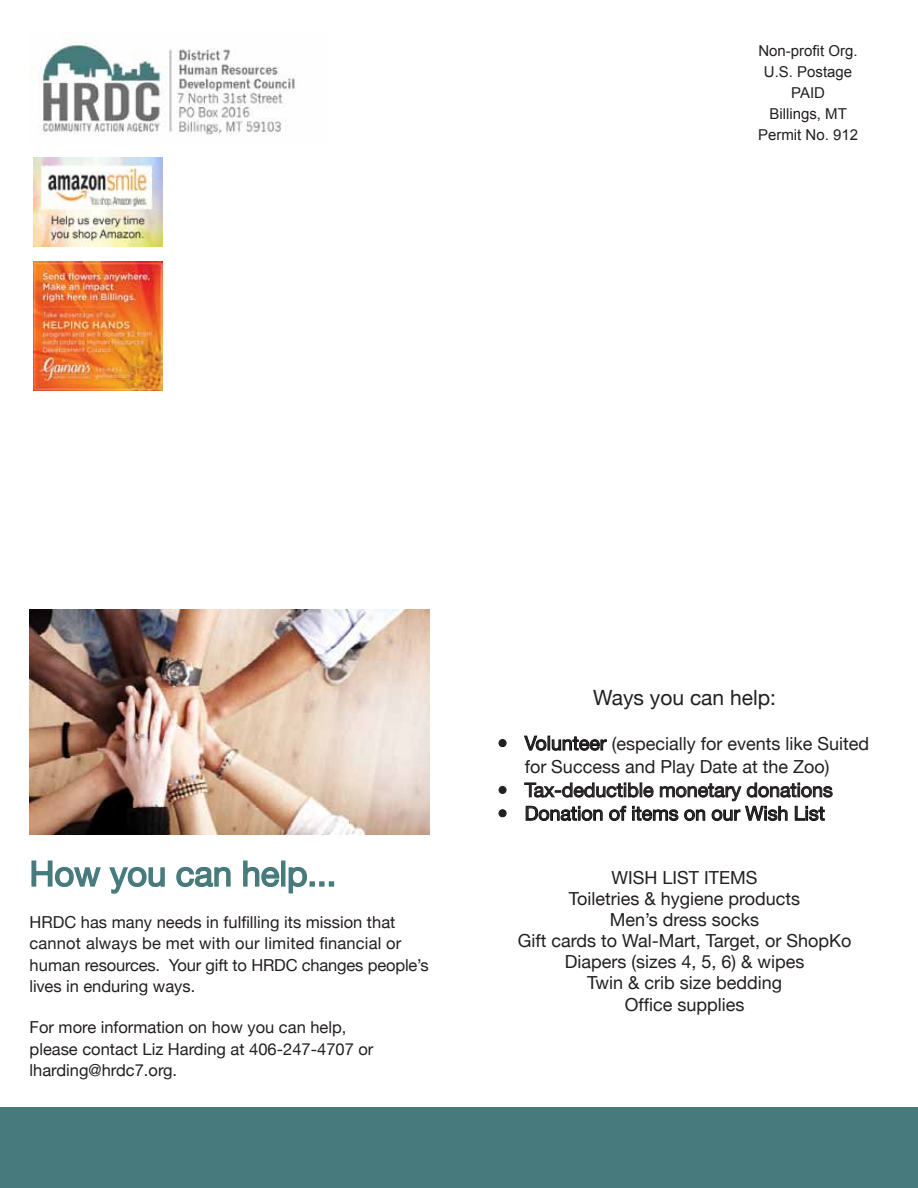
<style>
.page{position:relative;width:918px;height:1188px;background:#fff}
.page>*{position:absolute;margin:0;border:0;box-sizing:border-box;transform-origin:0 0}
.t1{font:34.5px "Helvetica Neue";color:#467a7c}
.t2{font:21px "Helvetica Neue";color:#231f20}
.t3{font:19.5px "Helvetica Neue";color:#231f20}
.t4{font:18px/21.1px "Helvetica Neue";color:#231f20}
.t5{font:16.5px/21px "Helvetica Neue";color:#231f20}
.t6{font:15px/21px "Arial";color:#231f20;text-align:center}
.s1{font-size:19.5px}
</style>
<div class="page">
<div style="left:0;top:1108px;width:918px;height:80px;background:#467a7c"></div>
<img style="left:38px;top:42px;width:257px;height:93px">
<img style="left:30px;top:610px;width:400px;height:225px">
<svg style="left:31px;top:860px;width:70px;height:27px"></svg>
<svg style="left:109px;top:866px;width:56px;height:28px"></svg>
<svg style="left:176px;top:866px;width:55px;height:21px"></svg>
<svg style="left:243px;top:860px;width:37px;height:27px"></svg>
<div style="left:281px;top:861px;width:4px;height:26px;border:2px solid #467a7c"></div>
<svg style="left:288px;top:866px;width:46px;height:28px"></svg>
<svg style="left:498px;top:739px;width:9px;height:8px"></svg>
<svg style="left:524px;top:735px;width:83px;height:16px"></svg>
<svg style="left:498px;top:786px;width:9px;height:8px"></svg>
<svg style="left:498px;top:809px;width:9px;height:9px"></svg>
<svg style="left:524px;top:782px;width:309px;height:39px"></svg>
<img style="left:34px;top:262px;width:128px;height:128px">
<img style="left:34px;top:157px;width:128px;height:89px">
<p class="t6" style="left:758px;top:40px;width:102px">Non-profit Org.<br>U.S. Postage<br>PAID<br>Billings, MT<br>Permit No. 912</p>
<h1 class="t1" style="left:30px;top:853px;width:308px">How you can help...</h1>
<p class="t5" style="left:30px;top:912px;width:401px">HRDC has many needs in fulfilling its mission that cannot always be met with our limited financial or human resources. Your gift to HRDC changes people’s lives in enduring ways.</p>
<p class="t5" style="left:30px;top:1017px;width:345px">For more information on how you can help, please contact Liz Harding at 406-247-4707 or lharding@hrdc7.org.</p>
<p class="t2" style="left:593px;top:685px;width:184px">Ways you can help:</p>
<p class="t4" style="left:525px;top:732px;width:346px;line-height:23.4px;text-indent:-27px"><span class="s1">• Volunteer</span> (especially for events like Suited for Success and Play Date at the Zoo)</p>
<p class="t3" style="left:498px;top:778px;width:337px">• Tax-deductible monetary donations</p>
<p class="t3" style="left:498px;top:802px;width:329px">• Donation of items on our Wish List</p>
<p class="t4" style="left:518px;top:867px;width:335px;text-align:center">WISH LIST ITEMS<br>Toiletries &amp; hygiene products<br>Men’s dress socks<br>Gift cards to Wal-Mart, Target, or ShopKo<br>Diapers (sizes 4, 5, 6) &amp; wipes<br>Twin &amp; crib size bedding<br>Office supplies</p>
</div>
